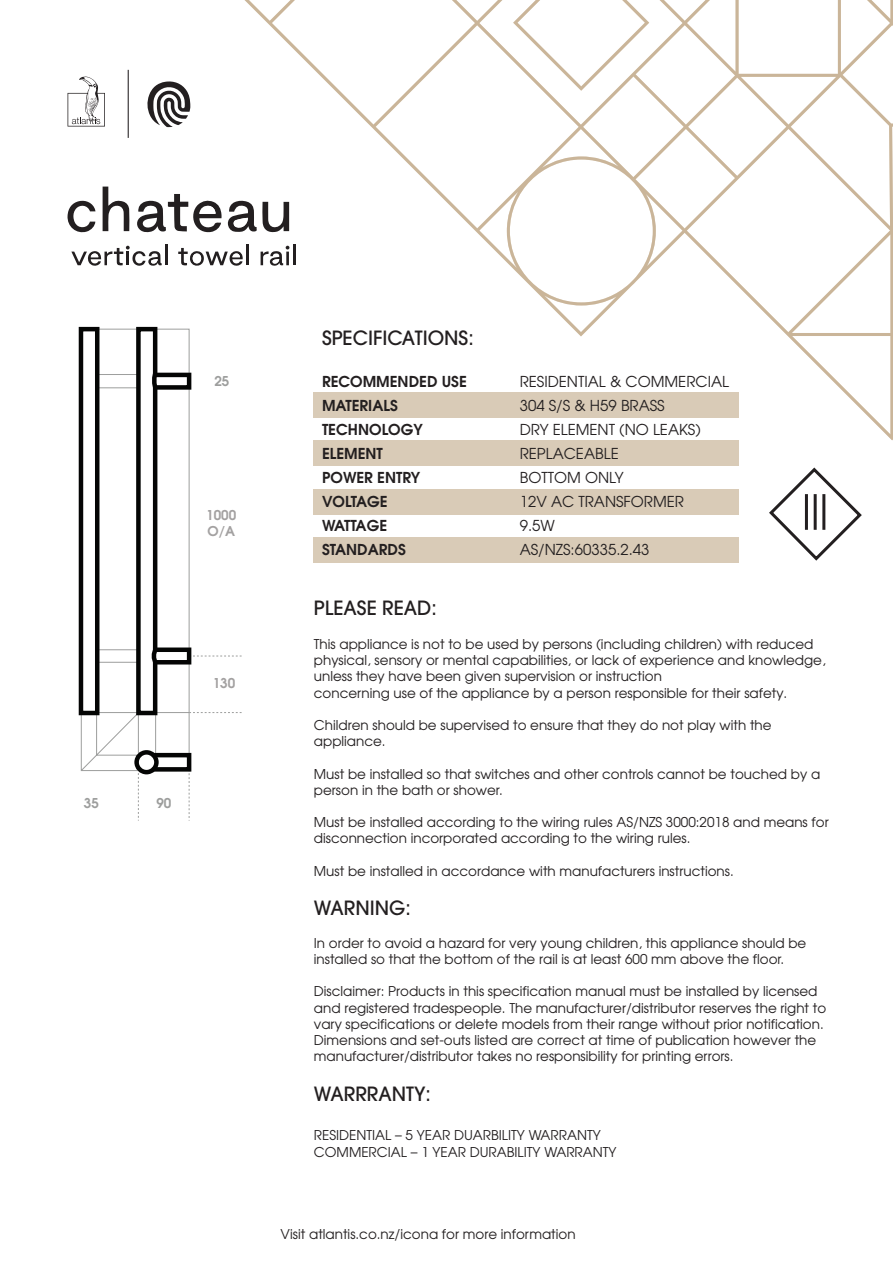
<style>
.page{position:relative;width:893px;height:1263px;background:#fff}
.page>*{position:absolute;margin:0;border:0;box-sizing:border-box;transform-origin:0 0}
.t1{font:500 19.5px "Avant Garde";color:#231f20}
.t2{font:15px/24px "Avant Garde";color:#231f20}
.t3{font:600 15px/24px "Avant Garde";color:#231f20}
.t4{font:13.5px/16.2px "Avant Garde";color:#231f20}
.t5{font:600 13.5px/16.2px "Avant Garde";color:#a3a1a1}
.t6{font:600 13.5px "Avant Garde";color:#9d9e9d}
</style>
<div class="page">
<svg style="left:138px;top:771px;width:1px;height:49px"></svg>
<svg style="left:191px;top:656px;width:51px;height:1px"></svg>
<div style="left:314px;top:441px;width:425px;height:25px;background:#d9cbb7"></div>
<div style="left:314px;top:489px;width:425px;height:25px;background:#d9cbb7"></div>
<div style="left:314px;top:537px;width:425px;height:25px;background:#d9cbb7"></div>
<svg style="left:68px;top:76px;width:37px;height:51px"></svg>
<svg style="left:147px;top:81px;width:22px;height:46px"></svg>
<hr style="left:128px;top:70px;width:1px;height:68px;background:#231f20">
<svg style="left:68px;top:187px;width:101px;height:45px"></svg>
<svg style="left:769px;top:467px;width:93px;height:94px"></svg>
<hr style="left:822px;top:494px;width:3px;height:36px;background:#231f20">
<hr style="left:814px;top:494px;width:3px;height:36px;background:#231f20">
<hr style="left:805px;top:494px;width:3px;height:36px;background:#231f20">
<svg style="left:81px;top:329px;width:109px;height:442px"></svg>
<div style="left:151px;top:647px;width:40px;height:17px;border:4px solid #040504"></div>
<div style="left:151px;top:373px;width:40px;height:17px;border:4px solid #040504"></div>
<svg style="left:71px;top:244px;width:97px;height:22px"></svg>
<div style="left:79px;top:327px;width:20px;height:388px;border:4px solid #040504"></div>
<svg style="left:134px;top:326px;width:27px;height:391px"></svg>
<svg style="left:148px;top:751px;width:44px;height:67px"></svg>
<div style="left:134px;top:750px;width:25px;height:24px;border:4px solid #040504;border-radius:50%"></div>
<svg style="left:189px;top:712px;width:53px;height:1px"></svg>
<svg style="left:169px;top:0;width:724px;height:441px"></svg>
<svg style="left:513px;top:0;width:136px;height:91px"></svg>
<p class="t6" style="left:214px;top:372px;width:17px">25</p>
<p class="t5" style="left:206px;top:507px;width:32px">1000<br>O/A</p>
<p class="t6" style="left:84px;top:794px;width:17px">35</p>
<p class="t6" style="left:156px;top:794px;width:17px">90</p>
<p class="t5" style="left:213px;top:675px;width:24px">130</p>
<h1 class="t1" style="left:322px;top:326px;width:153px">SPECIFICATIONS:</h1>
<p class="t3" style="left:322px;top:369px;width:146px">RECOMMENDED USE<br>MATERIALS<br>TECHNOLOGY<br>ELEMENT<br>POWER ENTRY<br>VOLTAGE<br>WATTAGE<br>STANDARDS</p>
<p class="t2" style="left:520px;top:369px;width:211px">RESIDENTIAL &amp; COMMERCIAL<br>304 S/S &amp; H59 BRASS<br>DRY ELEMENT (NO LEAKS)<br>REPLACEABLE<br>BOTTOM ONLY<br>12V AC TRANSFORMER<br>9.5W<br>AS/NZS:60335.2.43</p>
<h1 class="t1" style="left:314px;top:596px;width:125px">PLEASE READ:</h1>
<p class="t4" style="left:314px;top:636px;width:513px">This appliance is not to be used by persons (including children) with reduced physical, sensory or mental capabilities, or lack of experience and knowledge, unless they have been given supervision or instruction<br>concerning use of the appliance by a person responsible for their safety.</p>
<p class="t4" style="left:314px;top:717px;width:459px">Children should be supervised to ensure that they do not play with the appliance.</p>
<p class="t4" style="left:314px;top:765px;width:508px">Must be installed so that switches and other controls cannot be touched by a person in the bath or shower.</p>
<p class="t4" style="left:314px;top:814px;width:516px">Must be installed according to the wiring rules AS/NZS 3000:2018 and means for disconnection incorporated according to the wiring rules.</p>
<p class="t4" style="left:314px;top:862px;width:421px">Must be installed in accordance with manufacturers instructions.</p>
<h1 class="t1" style="left:314px;top:896px;width:98px">WARNING:</h1>
<p class="t4" style="left:314px;top:934px;width:494px">In order to avoid a hazard for very young children, this appliance should be installed so that the bottom of the rail is at least 600 mm above the floor.</p>
<p class="t4" style="left:314px;top:983px;width:514px">Disclaimer: Products in this specification manual must be installed by licensed and registered tradespeople. The manufacturer/distributor reserves the right to vary specifications or delete models from their range without prior notification.<br>Dimensions and set-outs listed are correct at time of publication however the manufacturer/distributor takes no responsibility for printing errors.</p>
<h1 class="t1" style="left:314px;top:1082px;width:119px">WARRRANTY:</h1>
<p class="t4" style="left:314px;top:1127px;width:304px">RESIDENTIAL – 5 YEAR DUARBILITY WARRANTY<br>COMMERCIAL – 1 YEAR DURABILITY WARRANTY</p>
<p class="t4" style="left:281px;top:1226px;width:296px">Visit atlantis.co.nz/icona for more information</p>
</div>
